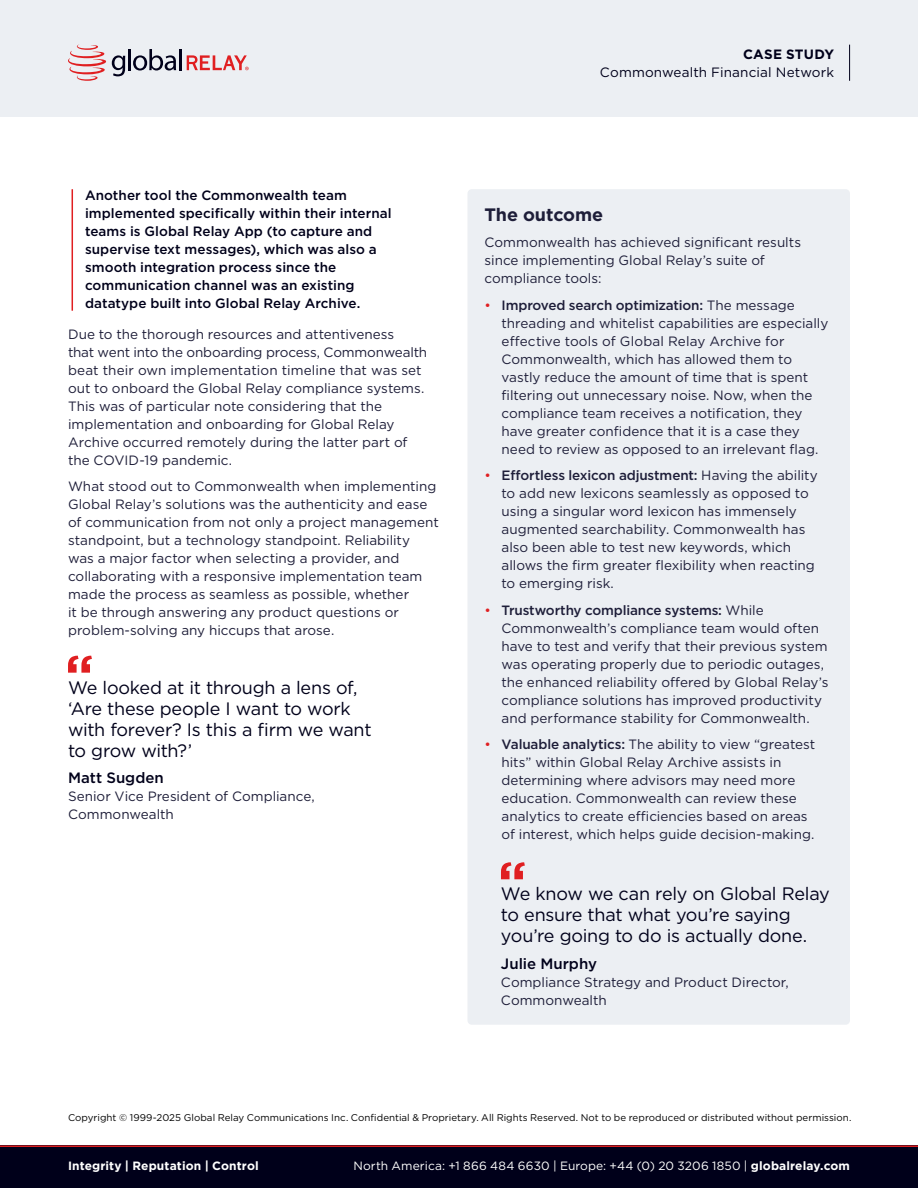
<style>
.page{position:relative;width:918px;height:1188px;background:#fff}
.page>*{position:absolute;margin:0;border:0;box-sizing:border-box;transform-origin:0 0}
.t1{font:18px/21px "Gotham";letter-spacing:-.015em;color:#00001a}
.t2{font:700 18px "Gotham";letter-spacing:-.005em;color:#1e1e39}
.t3{font:500 15px "Gotham";color:#00001a}
.t4{font:13.5px/18px "Gotham";color:#1e1e39}
.t5{font:500 13.5px/18px "Gotham";letter-spacing:.005em;color:#00001a}
.t6{font:13.5px "Gotham";letter-spacing:.01em;color:#00001a}
.t7{font:700 13.5px "Gotham";letter-spacing:.015em;color:#00001a}
.t8{font:12px "Gotham";letter-spacing:.01em;color:#fff}
.t9{font:700 12px "Gotham";letter-spacing:.01em;color:#fff}
.t10{font:9.75px "Gotham";letter-spacing:.005em;color:#000}
.s1{color:#e01f21}
.s2{font-weight:500}
.s3{font-weight:700}
</style>
<div class="page">
<div style="left:0;top:1145px;width:918px;height:43px;background:#00001a"></div>
<hr style="left:0;top:1145px;width:918px;height:2px;background:#e01f21">
<div style="left:0;top:0;width:918px;height:117px;background:#eceff3"></div>
<hr style="left:128px;top:49px;width:3px;height:21px;background:#00001a">
<svg style="left:133px;top:49px;width:43px;height:22px"></svg>
<hr style="left:179px;top:49px;width:3px;height:21px;background:#00001a">
<svg style="left:68px;top:45px;width:57px;height:36px"></svg>
<svg style="left:187px;top:55px;width:62px;height:15px"></svg>
<hr style="left:849px;top:45px;width:1px;height:36px;background:#00001a">
<div style="left:468px;top:189px;width:382px;height:836px;background:#eceff3;border-radius:4px"></div>
<svg style="left:68px;top:656px;width:24px;height:17px"></svg>
<svg style="left:501px;top:862px;width:24px;height:17px"></svg>
<hr style="left:72px;top:189px;width:1px;height:122px;background:#e01f21">
<p class="t5" style="left:85px;top:186px;width:308px">Another tool the Commonwealth team implemented specifically within their internal teams is Global Relay App (to capture and supervise text messages), which was also a smooth integration process since the communication channel was an existing datatype built into Global Relay Archive.</p>
<p class="t4" style="left:68px;top:325px;width:361px">Due to the thorough resources and attentiveness<br>that went into the onboarding process, Commonwealth beat their own implementation timeline that was set out to onboard the Global Relay compliance systems.<br>This was of particular note considering that the implementation and onboarding for Global Relay Archive occurred remotely during the latter part of the COVID-19 pandemic.</p>
<p class="t4" style="left:68px;top:477px;width:372px">What stood out to Commonwealth when implementing Global Relay’s solutions was the authenticity and ease of communication from not only a project management standpoint, but a technology standpoint. Reliability was a major factor when selecting a provider, and collaborating with a responsive implementation team made the process as seamless as possible, whether<br>it be through answering any product questions or problem-solving any hiccups that arose.</p>
<h1 class="t1" style="left:68px;top:676px;width:305px">We looked at it through a lens of, ‘Are these people I want to work with forever? Is this a firm we want to grow with?’</h1>
<p class="t3" style="left:68px;top:768px;width:97px">Matt Sugden</p>
<p class="t4" style="left:68px;top:787px;width:248px">Senior Vice President of Compliance,<br>Commonwealth</p>
<p class="t7" style="left:743px;top:45px;width:93px">CASE STUDY</p>
<p class="t6" style="left:600px;top:64px;width:236px">Commonwealth Financial Network</p>
<h1 class="t2" style="left:485px;top:202px;width:120px">The outcome</h1>
<p class="t4" style="left:485px;top:233px;width:318px">Commonwealth has achieved significant results since implementing Global Relay’s suite of compliance tools:</p>
<p class="t4" style="left:502px;top:296px;width:328px;text-indent:-17px"><span class="s1">•</span> <span class="s2">Improved search optimization:</span> The message threading and whitelist capabilities are especially effective tools of Global Relay Archive for Commonwealth, which has allowed them to vastly reduce the amount of time that is spent filtering out unnecessary noise. Now, when the compliance team receives a notification, they have greater confidence that it is a case they need to review as opposed to an irrelevant flag.</p>
<p class="t4" style="left:502px;top:466px;width:318px;text-indent:-17px"><span class="s1">•</span> <span class="s2">Effortless lexicon adjustment:</span> Having the ability to add new lexicons seamlessly as opposed to using a singular word lexicon has immensely augmented searchability. Commonwealth has also been able to test new keywords, which allows the firm greater flexibility when reacting to emerging risk.</p>
<p class="t4" style="left:502px;top:600px;width:328px;text-indent:-17px"><span class="s1">•</span> <span class="s2">Trustworthy compliance systems:</span> While Commonwealth’s compliance team would often have to test and verify that their previous system was operating properly due to periodic outages, the enhanced reliability offered by Global Relay’s compliance solutions has improved productivity and performance stability for Commonwealth.</p>
<p class="t4" style="left:502px;top:735px;width:315px;text-indent:-17px"><span class="s1">•</span> <span class="s2">Valuable analytics:</span> The ability to view “greatest hits” within Global Relay Archive assists in determining where advisors may need more education. Commonwealth can review these analytics to create efficiencies based on areas of interest, which helps guide decision-making.</p>
<h1 class="t1" style="left:501px;top:883px;width:330px">We know we can rely on Global Relay to ensure that what you’re saying you’re going to do is actually done.</h1>
<p class="t3" style="left:501px;top:954px;width:97px">Julie Murphy</p>
<p class="t4" style="left:501px;top:973px;width:289px">Compliance Strategy and Product Director,<br>Commonwealth</p>
<p class="t10" style="left:68px;top:1111px;width:785px">Copyright © 1999-2025 Global Relay Communications Inc. Confidential &amp; Proprietary. All Rights Reserved. Not to be reproduced or distributed without permission.</p>
<p class="t9" style="left:68px;top:1158px;width:192px">Integrity | Reputation | Control</p>
<p class="t8" style="left:353px;top:1158px;width:498px">North America: +1 866 484 6630 | Europe: +44 (0) 20 3206 1850 | <span class="s3">globalrelay.com</span></p>
</div>
